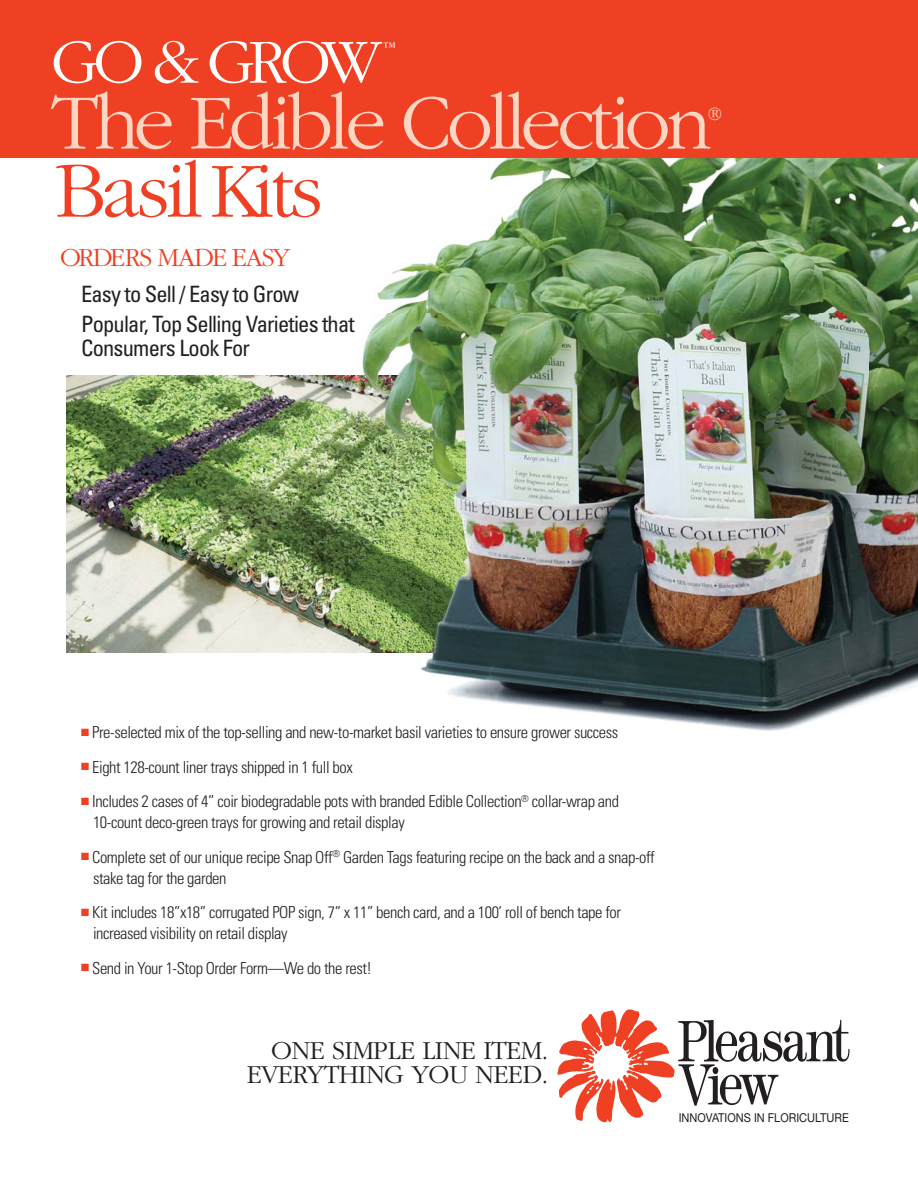
<style>
.page{position:relative;width:918px;height:1188px;background:#fff}
.page>*{position:absolute;margin:0;border:0;box-sizing:border-box;transform-origin:0 0}
.t1{font:300 81.15px "Garamond";letter-spacing:-.05em;color:#fdd6c3}
.t2{font:300 81.15px "Garamond";letter-spacing:-.05em;color:#ef4023}
.t3{font:300 65.25px "Garamond";letter-spacing:-.1em;color:#fff}
.t4{font:300 27px/24px "Garamond";letter-spacing:-.025em;color:#231f20;text-align:right}
.t5{font:300 27px "Garamond";letter-spacing:-.055em;color:#ef4023}
.t6{font:condensed 22.5px/30.8px "Univers";letter-spacing:-.035em;color:#231f20}
.t7{font:300 19.5px "Garamond";color:#fdd6c3}
.t8{font:300 condensed 16.5px/21px "Univers";letter-spacing:-.025em;color:#231f20}
.t9{font:300 15px "Garamond";color:#fff}
.t10{font:12.3px "Helvetica Neue";color:#231f20;scale:.9 1}
.s1{color:#ef4023}
</style>
<div class="page">
<img style="left:66px;top:375px;width:469px;height:277px">
<img style="left:351px;top:158px;width:517px;height:263px">
<img style="left:868px;top:158px;width:50px;height:544px">
<img style="left:535px;top:420px;width:230px;height:213px">
<img style="left:765px;top:420px;width:103px;height:311px">
<img style="left:351px;top:633px;width:414px;height:98px">
<svg style="left:557px;top:1009px;width:293px;height:113px"></svg>
<div style="left:0;top:0;width:918px;height:158px;background:#ef4023"></div>
<h2 class="t3" style="left:51px;top:36px;width:332px">GO &amp; GROW</h2>
<p class="t9" style="left:383px;top:41px;width:14px">™</p>
<h1 class="t1" style="left:51px;top:91px;width:662px">The Edible Collection</h1>
<p class="t7" style="left:707px;top:107px;width:16px">®</p>
<h1 class="t2" style="left:54px;top:159px;width:270px">Basil Kits</h1>
<h3 class="t5" style="left:60px;top:247px;width:232px">ORDERS MADE EASY</h3>
<h3 class="t6" style="left:81px;top:280px;width:275px">Easy to Sell / Easy to Grow<br>Popular, Top Selling Varieties that</h3>
<h3 class="t6" style="left:81px;top:335px;width:171px">Consumers Look For</h3>
<p class="t8" style="left:81px;top:724px;width:539px"><span class="s1">■</span> Pre-selected mix of the top-selling and new-to-market basil varieties to ensure grower success</p>
<p class="t8" style="left:81px;top:758px;width:273px"><span class="s1">■</span> Eight 128-count liner trays shipped in 1 full box</p>
<p class="t8" style="left:93px;top:793px;width:527px;text-indent:-12px"><span class="s1">■</span> Includes 2 cases of 4” coir biodegradable pots with branded Edible Collection<sup>®</sup> collar-wrap and<br>10-count deco-green trays for growing and retail display</p>
<p class="t8" style="left:93px;top:848px;width:563px;text-indent:-12px"><span class="s1">■</span> Complete set of our unique recipe Snap Off<sup>®</sup> Garden Tags featuring recipe on the back and a snap-off stake tag for the garden</p>
<p class="t8" style="left:93px;top:904px;width:529px;text-indent:-12px"><span class="s1">■</span> Kit includes 18”x18” corrugated POP sign, 7” x 11” bench card, and a 100’ roll of bench tape for increased visibility on retail display</p>
<p class="t8" style="left:81px;top:959px;width:293px"><span class="s1">■</span> Send in Your 1-Stop Order Form—We do the rest!</p>
<h3 class="t4" style="left:247px;top:1040px;width:303px">ONE SIMPLE LINE ITEM.<br>EVERYTHING YOU NEED.</h3>
<p class="t10" style="left:679px;top:1111px;width:190px">INNOVATIONS IN FLORICULTURE</p>
</div>
